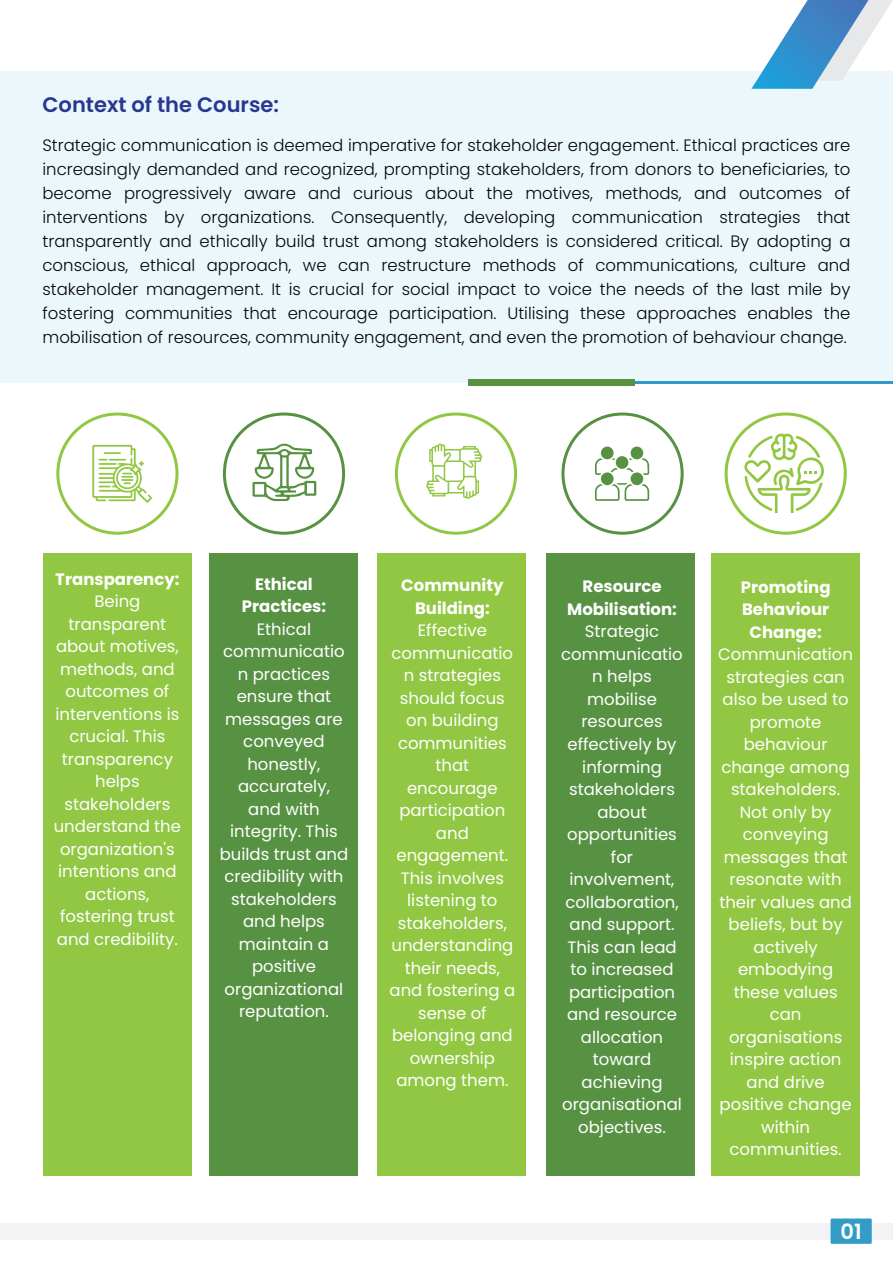
<style>
.page{position:relative;width:893px;height:1263px;background:#fff}
.page>*{position:absolute;margin:0;border:0;box-sizing:border-box;transform-origin:0 0}
.t1{font:600 21px "Poppins";color:#283890}
.t2{font:600 21px "Poppins";color:#fff}
.t3{font:16.5px/22.5px "Poppins";color:#fff;text-align:center}
.t4{font:300 16.5px/24px "Poppins";color:#050504;text-align:justify}
.t5{font:700 16.5px/22.5px "Poppins";color:#fff;text-align:center}
</style>
<div class="page">
<div style="left:0;top:71px;width:893px;height:312px;background:#eaf7fc"></div>
<hr style="left:622px;top:382px;width:271px;height:2px;background:#329cc6">
<div style="left:468px;top:379px;width:166px;height:7px;background:#579243"></div>
<div style="left:0;top:1223px;width:893px;height:16px;background:#f2f3f4"></div>
<div style="left:831px;top:1218px;width:41px;height:26px;background:#329cc6"></div>
<svg style="left:751px;top:0;width:142px;height:89px"></svg>
<div style="left:43px;top:553px;width:148px;height:622px;background:#91c742"></div>
<div style="left:210px;top:553px;width:148px;height:622px;background:#579243"></div>
<div style="left:378px;top:553px;width:148px;height:622px;background:#91c742"></div>
<div style="left:547px;top:553px;width:148px;height:622px;background:#579243"></div>
<div style="left:711px;top:553px;width:149px;height:622px;background:#91c742"></div>
<div style="left:56px;top:412px;width:122px;height:123px;border:3px solid #91c742;border-radius:50%"></div>
<div style="left:223px;top:412px;width:122px;height:123px;border:3px solid #579243;border-radius:50%"></div>
<div style="left:395px;top:412px;width:122px;height:123px;border:3px solid #91c742;border-radius:50%"></div>
<div style="left:725px;top:412px;width:122px;height:123px;border:3px solid #91c742;border-radius:50%"></div>
<div style="left:561px;top:412px;width:123px;height:123px;border:3px solid #579243;border-radius:50%"></div>
<svg style="left:92px;top:445px;width:60px;height:58px"></svg>
<svg style="left:252px;top:443px;width:64px;height:58px"></svg>
<svg style="left:426px;top:443px;width:56px;height:56px"></svg>
<div style="left:601px;top:472px;width:13px;height:13px;background:#579243;border-radius:50%"></div>
<div style="left:631px;top:472px;width:12px;height:13px;background:#579243;border-radius:50%"></div>
<div style="left:616px;top:456px;width:12px;height:13px;background:#579243;border-radius:50%"></div>
<div style="left:601px;top:447px;width:13px;height:12px;background:#579243;border-radius:50%"></div>
<div style="left:631px;top:447px;width:12px;height:12px;background:#579243;border-radius:50%"></div>
<svg style="left:595px;top:458px;width:8px;height:17px"></svg>
<svg style="left:642px;top:458px;width:7px;height:17px"></svg>
<svg style="left:595px;top:483px;width:54px;height:18px"></svg>
<svg style="left:611px;top:468px;width:7px;height:4px"></svg>
<svg style="left:626px;top:468px;width:7px;height:4px"></svg>
<svg style="left:744px;top:432px;width:80px;height:81px"></svg>
<p class="t1" style="left:43px;top:92px;width:238px">Context of the Course:</p>
<p class="t4" style="left:43px;top:133px;width:809px">Strategic communication is deemed imperative for stakeholder engagement. Ethical practices are increasingly demanded and recognized, prompting stakeholders, from donors to beneficiaries, to become progressively aware and curious about the motives, methods, and outcomes of interventions by organizations. Consequently, developing communication strategies that transparently and ethically build trust among stakeholders is considered critical. By adopting a conscious, ethical approach, we can restructure methods of communications, culture and stakeholder management. It is crucial for social impact to voice the needs of the last mile by fostering communities that encourage participation. Utilising these approaches enables the mobilisation of resources, community engagement, and even the promotion of behaviour change.</p>
<p class="t5" style="left:55px;top:568px;width:126px">Transparency:</p>
<p class="t3" style="left:54px;top:590px;width:129px">Being transparent about motives, methods, and outcomes of interventions is crucial. This transparency helps stakeholders understand the organization's intentions and actions, fostering trust and credibility.</p>
<p class="t5" style="left:242px;top:573px;width:86px">Ethical<br>Practices:</p>
<p class="t3" style="left:220px;top:618px;width:130px">Ethical communicatio n practices ensure that messages are conveyed honestly, accurately, and with integrity. This builds trust and credibility with stakeholders and helps maintain a positive organizational reputation.</p>
<p class="t5" style="left:401px;top:574px;width:104px">Community<br>Building:</p>
<p class="t3" style="left:390px;top:619px;width:127px">Effective communicatio n strategies should focus on building communities that encourage participation and engagement.<br>This involves listening to stakeholders, understanding their needs, and fostering a sense of belonging and ownership among them.</p>
<p class="t5" style="left:567px;top:575px;width:111px">Resource<br>Mobilisation:</p>
<p class="t3" style="left:561px;top:620px;width:123px">Strategic communicatio n helps mobilise resources effectively by informing stakeholders about opportunities for involvement, collaboration, and support.<br>This can lead to increased participation and resource allocation toward achieving organisational objectives.</p>
<p class="t5" style="left:741px;top:576px;width:91px">Promoting<br>Behaviour<br>Change:</p>
<p class="t3" style="left:718px;top:643px;width:136px">Communication strategies can also be used to promote behaviour change among stakeholders.<br>Not only by conveying messages that resonate with their values and beliefs, but by actively embodying these values can organisations inspire action and drive positive change within communities.</p>
<p class="t2" style="left:840px;top:1220px;width:23px">01</p>
</div>
